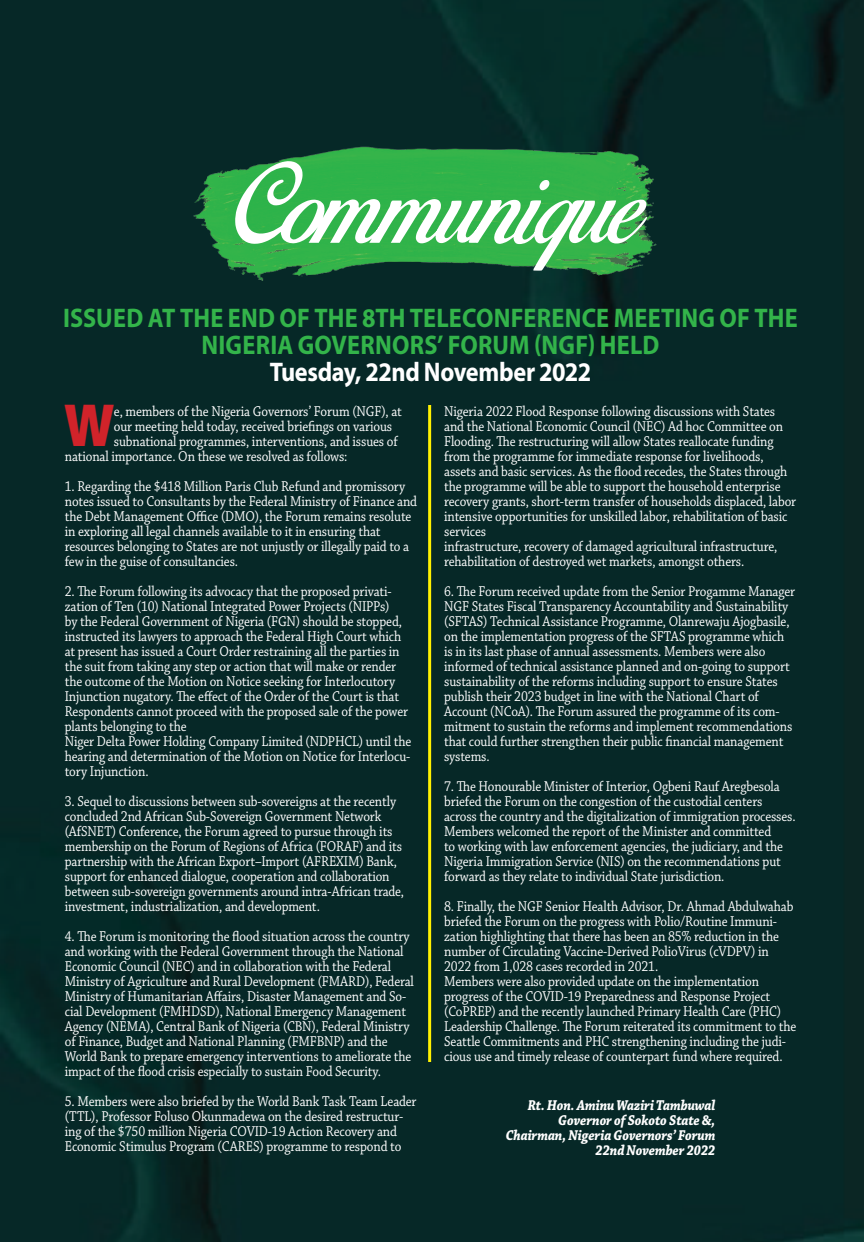
<style>
.page{position:relative;width:864px;height:1242px;background:#062827}
.page>*{position:absolute;margin:0;border:0;box-sizing:border-box;transform-origin:0 0}
.t1{font:700 55.05px "Pistachio";color:#d1232a;scale:.88 1}
.t2{font:700 27px/27px "Myriad Pro";letter-spacing:.01em;color:#33b44a;text-align:center;scale:.9 1}
.t3{font:700 27px "Myriad Pro";letter-spacing:-.015em;color:#fff;scale:.9 1}
.t4{font:15px/15px "Chaparral Pro";letter-spacing:-.01em;color:#fff;scale:.88 1}
.t5{font:italic 700 15px/15px "Chaparral Pro";letter-spacing:-.01em;color:#fff;text-align:right;scale:.88 1}
</style>
<div class="page">
<img style="left:192px;top:144px;width:468px;height:137px">
<svg style="left:235px;top:161px;width:412px;height:110px;fill:#32b44a"></svg>
<hr style="left:428px;top:405px;width:3px;height:657px;background:#fff101">
<h2 class="t2" style="left:63px;top:303px;width:818px">ISSUED AT THE END OF THE 8TH TELECONFERENCE MEETING OF THE<br>NIGERIA GOVERNORS’ FORUM (NGF) HELD</h2>
<h2 class="t3" style="left:270px;top:354px;width:359px">Tuesday, 22nd November 2022</h2>
<h1 class="t1" style="left:64px;top:388px;width:59px">W</h1>
<p class="t4" style="left:114px;top:404px;width:329px">e, members of the Nigeria Governors’ Forum (NGF), at</p>
<p class="t4" style="left:114px;top:419px;width:318px">our meeting held today, received briefings on various</p>
<p class="t4" style="left:114px;top:434px;width:324px">subnational programmes, interventions, and issues of</p>
<p class="t4" style="left:65px;top:449px;width:323px">national importance. On these we resolved as follows:</p>
<p class="t4" style="left:65px;top:479px;width:402px">1. Regarding the $418 Million Paris Club Refund and promissory notes issued to Consultants by the Federal Ministry of Finance and the Debt Management Office (DMO), the Forum remains resolute in exploring all legal channels available to it in ensuring that resources belonging to States are not unjustly or illegally paid to a few in the guise of consultancies.</p>
<p class="t4" style="left:65px;top:584px;width:395px">2. The Forum following its advocacy that the proposed privati&shy;zation of Ten (10) National Integrated Power Projects (NIPPs)<br>by the Federal Government of Nigeria (FGN) should be stopped, instructed its lawyers to approach the Federal High Court which at present has issued a Court Order restraining all the parties in the suit from taking any step or action that will make or render the outcome of the Motion on Notice seeking for Interlocutory Injunction nugatory. The effect of the Order of the Court is that Respondents cannot proceed with the proposed sale of the power plants belonging to the<br>Niger Delta Power Holding Company Limited (NDPHCL) until the hearing and determination of the Motion on Notice for Interlocu&shy;tory Injunction.</p>
<p class="t4" style="left:65px;top:794px;width:387px">3. Sequel to discussions between sub-sovereigns at the recently concluded 2nd African Sub-Sovereign Government Network (AfSNET) Conference, the Forum agreed to pursue through its membership on the Forum of Regions of Africa (FORAF) and its partnership with the African Export–Import (AFREXIM) Bank, support for enhanced dialogue, cooperation and collaboration between sub-sovereign governments around intra-African trade, investment, industrialization, and development.</p>
<p class="t4" style="left:65px;top:929px;width:398px">4. The Forum is monitoring the flood situation across the country and working with the Federal Government through the National Economic Council (NEC) and in collaboration with the Federal Ministry of Agriculture and Rural Development (FMARD), Federal Ministry of Humanitarian Affairs, Disaster Management and So&shy;cial Development (FMHDSD), National Emergency Management Agency (NEMA), Central Bank of Nigeria (CBN), Federal Ministry of Finance, Budget and National Planning (FMFBNP) and the World Bank to prepare emergency interventions to ameliorate the impact of the flood crisis especially to sustain Food Security.</p>
<p class="t4" style="left:65px;top:1094px;width:401px">5. Members were also briefed by the World Bank Task Team Leader (TTL), Professor Foluso Okunmadewa on the desired restructur&shy;ing of the $750 million Nigeria COVID-19 Action Recovery and Economic Stimulus Program (CARES) programme to respond to</p>
<p class="t4" style="left:444px;top:404px;width:402px">Nigeria 2022 Flood Response following discussions with States and the National Economic Council (NEC) Ad hoc Committee on Flooding. The restructuring will allow States reallocate funding from the programme for immediate response for livelihoods, assets and basic services. As the flood recedes, the States through the programme will be able to support the household enterprise recovery grants, short-term transfer of households displaced, labor intensive opportunities for unskilled labor, rehabilitation of basic services<br>infrastructure, recovery of damaged agricultural infrastructure, rehabilitation of destroyed wet markets, amongst others.</p>
<p class="t4" style="left:444px;top:584px;width:400px">6. The Forum received update from the Senior Progamme Manager NGF States Fiscal Transparency Accountability and Sustainability (SFTAS) Technical Assistance Programme, Olanrewaju Ajogbasile, on the implementation progress of the SFTAS programme which is in its last phase of annual assessments. Members were also informed of technical assistance planned and on-going to support sustainability of the reforms including support to ensure States publish their 2023 budget in line with the National Chart of Account (NCoA). The Forum assured the programme of its com&shy;mitment to sustain the reforms and implement recommendations that could further strengthen their public financial management systems.</p>
<p class="t4" style="left:444px;top:779px;width:401px">7. The Honourable Minister of Interior, Ogbeni Rauf Aregbesola briefed the Forum on the congestion of the custodial centers across the country and the digitalization of immigration processes.<br>Members welcomed the report of the Minister and committed<br>to working with law enforcement agencies, the judiciary, and the Nigeria Immigration Service (NIS) on the recommendations put forward as they relate to individual State jurisdiction.</p>
<p class="t4" style="left:444px;top:899px;width:402px">8. Finally, the NGF Senior Health Advisor, Dr. Ahmad Abdulwahab briefed the Forum on the progress with Polio/Routine Immuni&shy;zation highlighting that there has been an 85% reduction in the number of Circulating Vaccine-Derived PolioVirus (cVDPV) in 2022 from 1,028 cases recorded in 2021.<br>Members were also provided update on the implementation progress of the COVID-19 Preparedness and Response Project (CoPREP) and the recently launched Primary Health Care (PHC)<br>Leadership Challenge. The Forum reiterated its commitment to the Seattle Commitments and PHC strengthening including the judi&shy;cious use and timely release of counterpart fund where required.</p>
<p class="t5" style="left:506px;top:1099px;width:240px">Rt. Hon. Aminu Waziri Tambuwal<br>Governor of Sokoto State &amp;,<br>Chairman, Nigeria Governors’ Forum<br>22nd November 2022</p>
</div>
